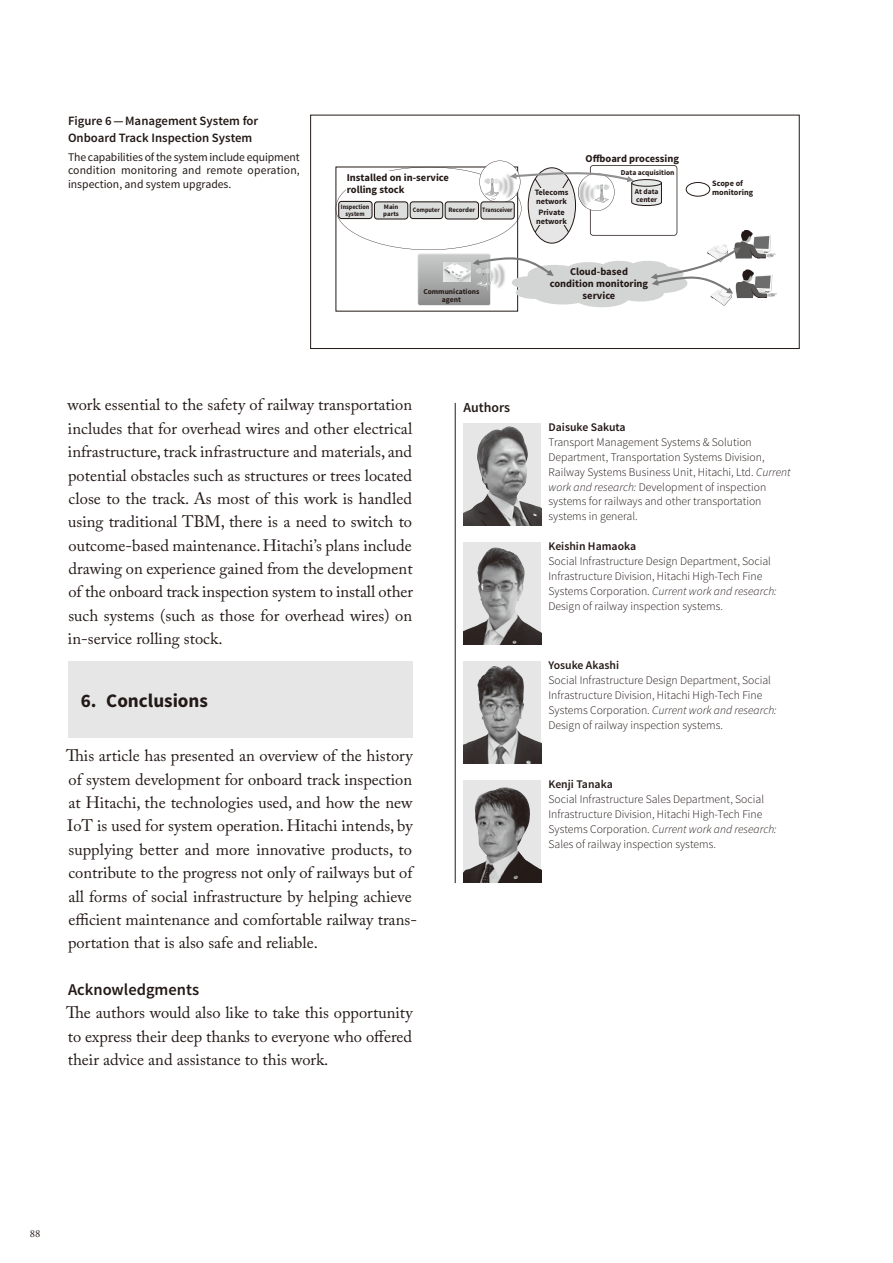
<style>
.page{position:relative;width:893px;height:1263px;background:#fff}
.page>*{position:absolute;margin:0;border:0;box-sizing:border-box;transform-origin:0 0}
.t1{font:700 19.2px "Source Sans Pro";color:#231916}
.t2{font:16.5px/23.4px "Adobe Caslon Pro";color:#231916;text-align:justify}
.t3{font:600 16.5px "Source Sans Pro";color:#231916}
.t4{font:600 13.8px "Source Sans Pro";color:#231916}
.t5{font:600 12.75px/17px "Source Sans Pro";color:#231916}
.t6{font:300 11.7px/14.9px "Source Sans Pro";color:#231916}
.t7{font:11.7px/13.8px "Source Sans Pro";color:#231916;text-align:justify}
.t8{font:600 11.7px "Source Sans Pro";color:#231916}
.t9{font:10.65px "Adobe Garamond Pro";color:#231916}
.t10{font:700 10.5px/12px "Source Sans Pro";color:#231916}
.t11{font:700 8.25px/9px "Source Sans Pro";color:#231916}
.t12{font:700 7.5px/8.2px "Source Sans Pro";color:#231916;text-align:center}
.t13{font:700 6.75px/6.8px "Source Sans Pro";color:#231916;text-align:center;scale:.9 1}
.t14{font:700 6.75px/6.8px "Source Sans Pro";color:#231916}
.t15{font:700 6.75px "Source Sans Pro";color:#231916;scale:.88 1}
.s1{font-style:italic}
.s2{color:#fff}
</style>
<div class="page">
<div style="left:68px;top:661px;width:344px;height:77px;background:#e6e6e7"></div>
<hr style="left:455px;top:403px;width:1px;height:480px;background:#231916">
<div style="left:463px;top:423px;width:78px;height:102px;background:#e6e6e7"></div>
<img style="left:463px;top:426px;width:78px;height:99px">
<div style="left:463px;top:542px;width:78px;height:103px;background:#e6e6e7"></div>
<img style="left:463px;top:547px;width:78px;height:98px">
<div style="left:463px;top:662px;width:78px;height:102px;background:#e6e6e7"></div>
<img style="left:463px;top:665px;width:78px;height:99px">
<div style="left:463px;top:781px;width:78px;height:102px;background:#e6e6e7"></div>
<img style="left:463px;top:787px;width:78px;height:96px">
<svg style="left:336px;top:161px;width:441px;height:147px"></svg>
<div style="left:686px;top:182px;width:24px;height:14px;border:1px solid #231916;border-radius:50%"></div>
<div style="left:346px;top:172px;width:57px;height:23px;background:#fff"></div>
<div style="left:533px;top:189px;width:38px;height:16px;background:#e6e6e7"></div>
<div style="left:536px;top:205px;width:31px;height:19px;background:#e6e6e7"></div>
<div style="left:310px;top:115px;width:489px;height:234px;border:1px solid #231916"></div>
<p class="t5" style="left:68px;top:114px;width:192px">Figure 6 — Management System for<br>Onboard Track Inspection System</p>
<p class="t7" style="left:68px;top:151px;width:233px">The capabilities of the system include equipment condition monitoring and remote operation, inspection, and system upgrades.</p>
<p class="t10" style="left:347px;top:172px;width:104px">Installed on in-service rolling stock</p>
<p class="t13" style="left:341px;top:204px;width:33px">Inspection system</p>
<p class="t14" style="left:383px;top:204px;width:17px">Main parts</p>
<p class="t13" style="left:413px;top:207px;width:31px">Computer</p>
<p class="t14" style="left:448px;top:207px;width:28px">Recorder</p>
<p class="t15" style="left:482px;top:208px;width:36px">Transceiver</p>
<p class="t12" style="left:423px;top:288px;width:58px">Communications agent</p>
<p class="t11" style="left:535px;top:189px;width:35px">Telecoms network</p>
<p class="t11" style="left:536px;top:208px;width:32px">Private network</p>
<p class="t10" style="left:585px;top:153px;width:95px">Offboard processing</p>
<p class="t12" style="left:621px;top:169px;width:55px">Data acquisition</p>
<p class="t12" style="left:635px;top:189px;width:25px;line-height:7.5px;text-align:left">At data center</p>
<p class="t11" style="left:712px;top:180px;width:42px">Scope of monitoring</p>
<p class="t10" style="left:550px;top:267px;width:100px;text-align:center">Cloud-based condition monitoring service</p>
<p class="t2" style="left:67px;top:395px;width:347px">work essential to the safety of railway transportation includes that for overhead wires and other electrical infrastructure, track infrastructure and materials, and potential obstacles such as structures or trees located close to the track. As most of this work is handled using traditional TBM, there is a need to switch to outcome-based maintenance. Hitachi’s plans include drawing on experience gained from the development of the onboard track inspection system to install other such systems (such as those for overhead wires) on in-service rolling stock.</p>
<p class="t1" style="left:81px;top:690px;width:129px">6. Conclusions</p>
<p class="t2" style="left:66px;top:746px;width:352px;text-align:left">This article has presented an overview of the history of system development for onboard track inspection at Hitachi, the technologies used, and how the new IoT is used for system operation. Hitachi intends, by supplying better and more innovative products, to contribute to the progress not only of railways but of all forms of social infrastructure by helping achieve efficient maintenance and comfortable railway trans&shy;portation that is also safe and reliable.</p>
<p class="t3" style="left:68px;top:983px;width:133px">Acknowledgments</p>
<p class="t2" style="left:66px;top:1003px;width:348px">The authors would also like to take this opportunity to express their deep thanks to everyone who offered their advice and assistance to this work.</p>
<p class="t4" style="left:463px;top:402px;width:48px">Authors</p>
<p class="t8" style="left:548px;top:423px;width:79px">Daisuke Sakuta</p>
<p class="t6" style="left:548px;top:436px;width:244px">Transport Management Systems &amp; Solution Department, Transportation Systems Division, Railway Systems Business Unit, Hitachi, Ltd. <span class="s1">Current work and research:</span> Development of inspection systems for railways and other transportation systems in general.</p>
<p class="t8" style="left:548px;top:542px;width:89px">Keishin Hamaoka</p>
<p class="t6" style="left:548px;top:555px;width:230px">Social Infrastructure Design Department, Social Infrastructure Division, Hitachi High-Tech Fine Systems Corporation. <span class="s1">Current work and research:<br></span>Design of railway inspection systems.</p>
<p class="t8" style="left:548px;top:661px;width:72px">Yosuke Akashi</p>
<p class="t6" style="left:548px;top:674px;width:230px">Social Infrastructure Design Department, Social Infrastructure Division, Hitachi High-Tech Fine Systems Corporation. <span class="s1">Current work and research:<br></span>Design of railway inspection systems.</p>
<p class="t8" style="left:548px;top:780px;width:66px">Kenji Tanaka</p>
<p class="t6" style="left:548px;top:793px;width:230px">Social Infrastructure Sales Department, Social Infrastructure Division, Hitachi High-Tech Fine Systems Corporation. <span class="s1">Current work and research:<br></span>Sales of railway inspection systems.</p>
<p class="t9" style="left:30px;top:1228px;width:15px">88<span class="s2">.</span></p>
</div>
